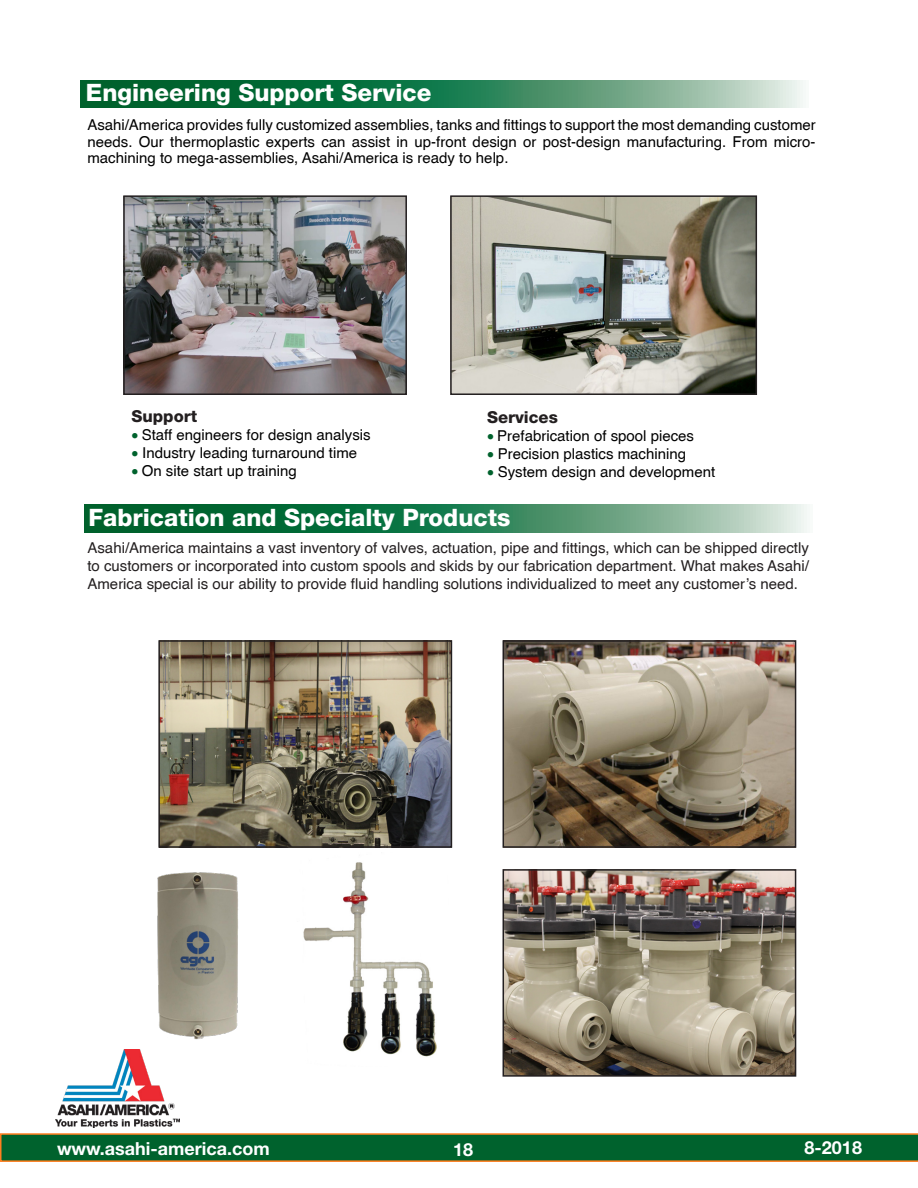
<style>
.page{position:relative;width:918px;height:1188px;background:#fff}
.page>*{position:absolute;margin:0;border:0;box-sizing:border-box;transform-origin:0 0}
.t1{font:800 24px "Helvetica Neue";color:#fff}
.t2{font:700 18px "Helvetica Neue LT Std";color:#fff}
.Pa0{font:800 16.5px "Helvetica Neue";color:#231f20}
.t3{font:15px/16.5px "Helvetica";color:#000;text-align:justify}
.t4{font:15px/18px "Helvetica";color:#231f20;text-align:justify}
.s1{color:#00622d}
</style>
<div class="page">
<svg style="left:0;top:1133px;width:918px;height:29px;background:#1e662d"></svg>
<img style="left:56px;top:1050px;width:124px;height:77px">
<svg style="left:80px;top:81px;width:723px;height:27px;background:#3c8a62"></svg>
<svg style="left:84px;top:505px;width:723px;height:27px;background:#3c8a62"></svg>
<img style="left:126px;top:198px;width:278px;height:194px">
<div style="left:123px;top:195px;width:284px;height:200px;border:2px solid #231f20"></div>
<img style="left:453px;top:198px;width:301px;height:194px">
<div style="left:450px;top:195px;width:307px;height:200px;border:2px solid #231f20"></div>
<img style="left:506px;top:643px;width:287px;height:202px">
<div style="left:503px;top:640px;width:293px;height:208px;border:2px solid #231f20"></div>
<img style="left:506px;top:872px;width:287px;height:202px">
<div style="left:503px;top:869px;width:293px;height:208px;border:2px solid #231f20"></div>
<img style="left:161px;top:643px;width:288px;height:202px">
<div style="left:158px;top:640px;width:294px;height:208px;border:2px solid #231f20"></div>
<img style="left:157px;top:872px;width:81px;height:168px">
<img style="left:303px;top:862px;width:134px;height:195px">
<p class="t1" style="left:86px;top:78px;width:347px">Engineering Support Service</p>
<p class="t3" style="left:87px;top:117px;width:730px">Asahi/America provides fully customized assemblies, tanks and fittings to support the most demanding customer needs. Our thermoplastic experts can assist in up-front design or post-design manufacturing. From micro&shy;machining to mega-assemblies, Asahi/America is ready to help.</p>
<p class="Pa0" style="left:132px;top:406px;width:67px">Support</p>
<p class="t3" style="left:132px;top:426px;width:241px"><span class="s1">•</span> Staff engineers for design analysis</p>
<p class="t3" style="left:132px;top:444px;width:227px"><span class="s1">•</span> Industry leading turnaround time</p>
<p class="t3" style="left:132px;top:462px;width:167px"><span class="s1">•</span> On site start up training</p>
<p class="t1" style="left:89px;top:504px;width:423px">Fabrication and Specialty Products</p>
<p class="t4" style="left:87px;top:539px;width:723px">Asahi/America maintains a vast inventory of valves, actuation, pipe and fittings, which can be shipped directly to customers or incorporated into custom spools and skids by our fabrication department. What makes Asahi/ America special is our ability to provide fluid handling solutions individualized to meet any customer’s need.</p>
<p class="Pa0" style="left:487px;top:407px;width:72px">Services</p>
<p class="t3" style="left:487px;top:427px;width:209px"><span class="s1">•</span> Prefabrication of spool pieces</p>
<p class="t3" style="left:487px;top:445px;width:201px"><span class="s1">•</span> Precision plastics machining</p>
<p class="t3" style="left:487px;top:463px;width:230px"><span class="s1">•</span> System design and development</p>
<p class="t2" style="left:57px;top:1137px;width:214px">www.asahi-america.com</p>
<p class="t2" style="left:453px;top:1138px;width:22px">18</p>
<p class="t2" style="left:805px;top:1137px;width:59px">8-2018</p>
</div>
